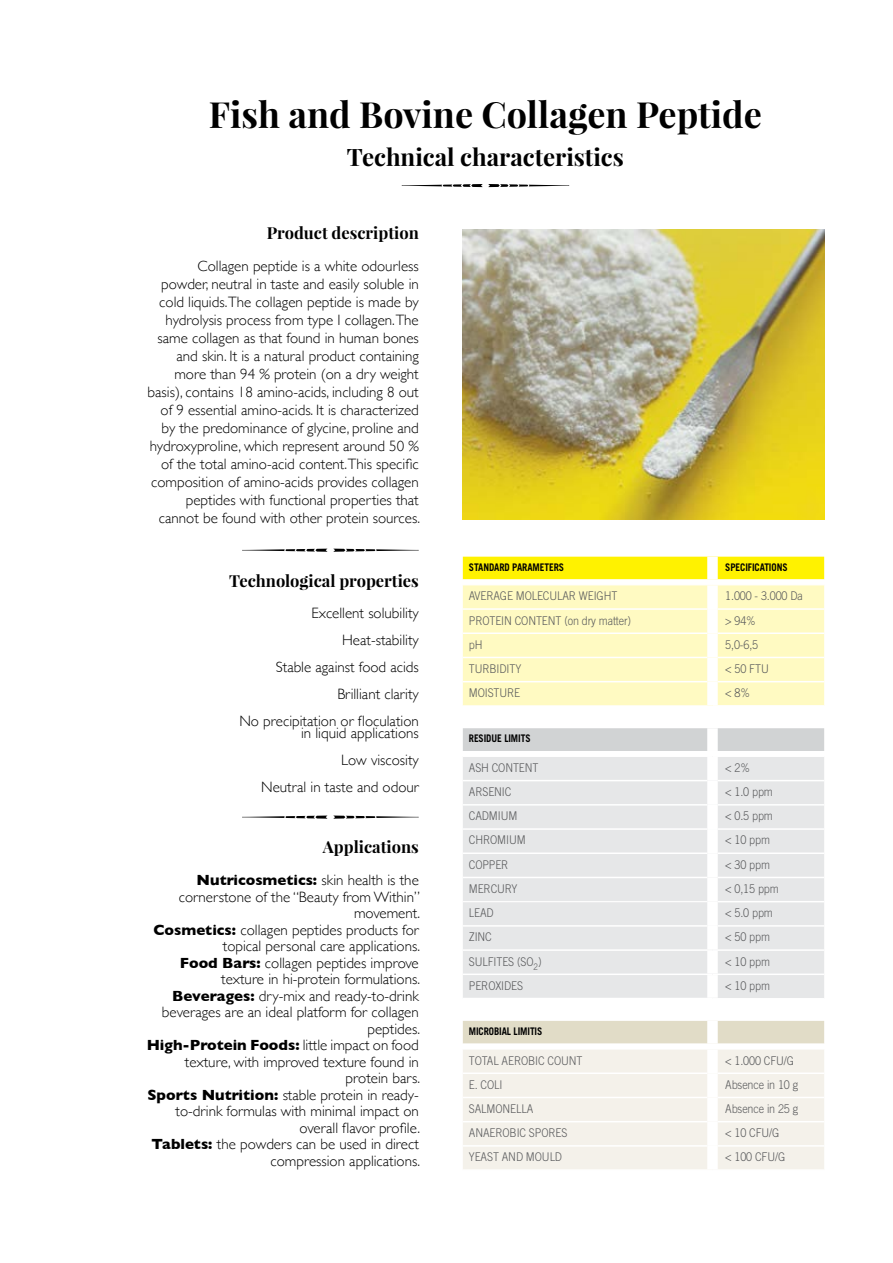
<style>
.page{position:relative;width:893px;height:1263px;background:#fff}
.page>*{position:absolute;margin:0;border:0;box-sizing:border-box;transform-origin:0 0}
.t1{font:700 36px "Playfair Display";color:#000}
.t2{font:700 24px "Playfair Display";color:#000}
.t3{font:700 16.5px "Playfair Display";color:#000}
.t4{font:300 15px/16.5px "Gill Sans";color:#000;text-align:right}
.t5{font:300 12px "Trade Gothic";letter-spacing:-.01em;color:#58595b;scale:.9 1}
.t6{font:700 10.5px "Trade Gothic";letter-spacing:-.01em;color:#000;scale:.9 1}
.s1{font-weight:700}
</style>
<div class="page">
<img style="left:463px;top:229px;width:361px;height:290px">
<svg style="left:463px;top:557px;width:361px;height:148px;background:#fff8a6"></svg>
<div style="left:707px;top:557px;width:11px;height:22px;background:#fff"></div>
<hr style="left:463px;top:584px;width:249px;height:1px;background:#fff">
<hr style="left:712px;top:584px;width:112px;height:1px;background:#fff">
<hr style="left:463px;top:608px;width:244px;height:2px;background:#fff">
<hr style="left:718px;top:608px;width:106px;height:2px;background:#fff">
<hr style="left:463px;top:632px;width:244px;height:2px;background:#fff">
<hr style="left:718px;top:632px;width:106px;height:2px;background:#fff">
<hr style="left:463px;top:657px;width:244px;height:1px;background:#fff">
<hr style="left:718px;top:657px;width:106px;height:1px;background:#fff">
<hr style="left:463px;top:681px;width:244px;height:1px;background:#fff">
<hr style="left:718px;top:681px;width:106px;height:1px;background:#fff">
<div style="left:707px;top:585px;width:11px;height:24px;background:#fff"></div>
<div style="left:707px;top:609px;width:11px;height:24px;background:#fff"></div>
<div style="left:707px;top:633px;width:11px;height:24px;background:#fff"></div>
<div style="left:707px;top:657px;width:11px;height:25px;background:#fff"></div>
<div style="left:707px;top:682px;width:11px;height:23px;background:#fff"></div>
<div style="left:463px;top:728px;width:361px;height:23px;background:#d1d3d4"></div>
<div style="left:463px;top:757px;width:361px;height:241px;background:#e6e7e8"></div>
<div style="left:707px;top:728px;width:11px;height:23px;background:#fff"></div>
<hr style="left:463px;top:901px;width:244px;height:1px;background:#fff">
<hr style="left:463px;top:780px;width:244px;height:1px;background:#fff">
<hr style="left:718px;top:780px;width:106px;height:1px;background:#fff">
<hr style="left:463px;top:804px;width:244px;height:1px;background:#fff">
<hr style="left:718px;top:804px;width:106px;height:1px;background:#fff">
<hr style="left:463px;top:828px;width:244px;height:2px;background:#fff">
<hr style="left:718px;top:828px;width:106px;height:2px;background:#fff">
<hr style="left:463px;top:852px;width:244px;height:2px;background:#fff">
<hr style="left:718px;top:852px;width:106px;height:2px;background:#fff">
<hr style="left:463px;top:877px;width:244px;height:1px;background:#fff">
<hr style="left:718px;top:877px;width:106px;height:1px;background:#fff">
<hr style="left:718px;top:901px;width:106px;height:1px;background:#fff">
<hr style="left:463px;top:925px;width:244px;height:2px;background:#fff">
<hr style="left:718px;top:925px;width:106px;height:2px;background:#fff">
<hr style="left:463px;top:949px;width:249px;height:2px;background:#fff">
<hr style="left:463px;top:973px;width:249px;height:2px;background:#fff">
<div style="left:707px;top:757px;width:11px;height:24px;background:#fff"></div>
<div style="left:707px;top:781px;width:11px;height:24px;background:#fff"></div>
<div style="left:707px;top:805px;width:11px;height:24px;background:#fff"></div>
<div style="left:707px;top:829px;width:11px;height:24px;background:#fff"></div>
<div style="left:707px;top:853px;width:11px;height:24px;background:#fff"></div>
<div style="left:707px;top:877px;width:11px;height:25px;background:#fff"></div>
<div style="left:707px;top:902px;width:11px;height:24px;background:#fff"></div>
<div style="left:707px;top:926px;width:11px;height:23px;background:#fff"></div>
<div style="left:707px;top:951px;width:11px;height:22px;background:#fff"></div>
<div style="left:707px;top:975px;width:11px;height:23px;background:#fff"></div>
<hr style="left:712px;top:949px;width:112px;height:2px;background:#fff">
<hr style="left:712px;top:973px;width:112px;height:2px;background:#fff">
<svg style="left:463px;top:1021px;width:361px;height:148px;background:#f1eee5"></svg>
<div style="left:707px;top:1021px;width:11px;height:22px;background:#fff"></div>
<hr style="left:463px;top:1048px;width:249px;height:1px;background:#fff">
<hr style="left:712px;top:1048px;width:112px;height:1px;background:#fff">
<hr style="left:463px;top:1072px;width:244px;height:2px;background:#fff">
<hr style="left:718px;top:1072px;width:106px;height:2px;background:#fff">
<hr style="left:463px;top:1097px;width:244px;height:1px;background:#fff">
<hr style="left:718px;top:1097px;width:106px;height:1px;background:#fff">
<hr style="left:463px;top:1121px;width:244px;height:1px;background:#fff">
<hr style="left:718px;top:1121px;width:106px;height:1px;background:#fff">
<hr style="left:463px;top:1145px;width:244px;height:1px;background:#fff">
<hr style="left:718px;top:1145px;width:106px;height:1px;background:#fff">
<div style="left:707px;top:1049px;width:11px;height:24px;background:#fff"></div>
<div style="left:707px;top:1073px;width:11px;height:24px;background:#fff"></div>
<div style="left:707px;top:1097px;width:11px;height:25px;background:#fff"></div>
<div style="left:707px;top:1122px;width:11px;height:24px;background:#fff"></div>
<div style="left:707px;top:1146px;width:11px;height:23px;background:#fff"></div>
<svg style="left:402px;top:184px;width:167px;height:3px"></svg>
<svg style="left:242px;top:549px;width:177px;height:3px"></svg>
<svg style="left:242px;top:815px;width:177px;height:4px"></svg>
<h1 class="t1" style="left:209px;top:92px;width:554px">Fish and Bovine Collagen Peptide</h1>
<h2 class="t2" style="left:347px;top:142px;width:278px">Technical characteristics</h2>
<p class="t3" style="left:267px;top:223px;width:154px">Product description</p>
<p class="t4" style="left:148px;top:256px;width:274px;line-height:18px">Collagen peptide is a white odourless<br>powder, neutral in taste and easily soluble in cold liquids.The collagen peptide is made by hydrolysis process from type I collagen.The same collagen as that found in human bones and skin. It is a natural product containing more than 94 % protein (on a dry weight basis), contains 18 amino-acids, including 8 out of 9 essential amino-acids. It is characterized by the predominance of glycine, proline and hydroxyproline, which represent around 50 % of the total amino-acid content.This specific composition of amino-acids provides collagen peptides with functional properties that cannot be found with other protein sources.</p>
<p class="t3" style="left:229px;top:570px;width:191px">Technological properties</p>
<p class="t4" style="left:239px;top:599px;width:181px;line-height:27px">Excellent solubility<br>Heat-stability<br>Stable against food acids<br>Brilliant clarity<br>No precipitation or floculation</p>
<p class="t4" style="left:261px;top:719px;width:159px;line-height:27px">in liquid applications<br>Low viscosity<br>Neutral in taste and odour</p>
<p class="t3" style="left:323px;top:837px;width:97px">Applications</p>
<p class="t4" style="left:147px;top:871px;width:275px"><span class="s1">Nutricosmetics:</span> skin health is the cornerstone of the “Beauty from Within” movement.<br><span class="s1">Cosmetics:</span> collagen peptides products for topical personal care applications.<br><span class="s1">Food Bars:</span> collagen peptides improve texture in hi-protein formulations.<br><span class="s1">Beverages:</span> dry-mix and ready-to-drink beverages are an ideal platform for collagen peptides.<br><span class="s1">High-Protein Foods:</span> little impact on food texture, with improved texture found in protein bars.<br><span class="s1">Sports Nutrition:</span> stable protein in ready&shy;to-drink formulas with minimal impact on overall flavor profile.<br><span class="s1">Tablets:</span> the powders can be used in direct compression applications.</p>
<p class="t6" style="left:469px;top:561px;width:107px">STANDARD PARAMETERS</p>
<p class="t6" style="left:725px;top:561px;width:71px">SPECIFICATIONS</p>
<p class="t5" style="left:469px;top:589px;width:167px">AVERAGE MOLECULAR WEIGHT</p>
<p class="t5" style="left:725px;top:589px;width:88px">1.000 - 3.000 Da</p>
<p class="t5" style="left:469px;top:613px;width:182px">PROTEIN CONTENT (on dry matter)</p>
<p class="t5" style="left:725px;top:613px;width:36px">&gt; 94%</p>
<p class="t5" style="left:469px;top:637px;width:17px">pH</p>
<p class="t5" style="left:725px;top:637px;width:38px">5,0-6,5</p>
<p class="t5" style="left:469px;top:661px;width:60px">TURBIDITY</p>
<p class="t5" style="left:725px;top:661px;width:50px">&lt; 50 FTU</p>
<p class="t5" style="left:469px;top:686px;width:59px">MOISTURE</p>
<p class="t5" style="left:725px;top:686px;width:29px">&lt; 8%</p>
<p class="t6" style="left:469px;top:732px;width:70px">RESIDUE LIMITS</p>
<p class="t5" style="left:469px;top:760px;width:79px">ASH CONTENT</p>
<p class="t5" style="left:725px;top:760px;width:29px">&lt; 2%</p>
<p class="t5" style="left:469px;top:785px;width:49px">ARSENIC</p>
<p class="t5" style="left:725px;top:785px;width:54px">&lt; 1.0 ppm</p>
<p class="t5" style="left:469px;top:809px;width:55px">CADMIUM</p>
<p class="t5" style="left:725px;top:809px;width:54px">&lt; 0.5 ppm</p>
<p class="t5" style="left:469px;top:833px;width:65px">CHROMIUM</p>
<p class="t5" style="left:725px;top:833px;width:51px">&lt; 10 ppm</p>
<p class="t5" style="left:469px;top:857px;width:46px">COPPER</p>
<p class="t5" style="left:725px;top:857px;width:51px">&lt; 30 ppm</p>
<p class="t5" style="left:469px;top:881px;width:56px">MERCURY</p>
<p class="t5" style="left:725px;top:881px;width:61px">&lt; 0,15 ppm</p>
<p class="t5" style="left:469px;top:906px;width:29px">LEAD</p>
<p class="t5" style="left:725px;top:906px;width:54px">&lt; 5.0 ppm</p>
<p class="t5" style="left:469px;top:930px;width:27px">ZINC</p>
<p class="t5" style="left:725px;top:930px;width:51px">&lt; 50 ppm</p>
<p class="t5" style="left:469px;top:954px;width:82px">SULFITES (SO<sub>2</sub>)</p>
<p class="t5" style="left:725px;top:954px;width:51px">&lt; 10 ppm</p>
<p class="t5" style="left:469px;top:978px;width:62px">PEROXIDES</p>
<p class="t5" style="left:725px;top:978px;width:51px">&lt; 10 ppm</p>
<p class="t6" style="left:469px;top:1025px;width:83px">MICROBIAL LIMITIS</p>
<p class="t5" style="left:469px;top:1053px;width:128px">TOTAL AEROBIC COUNT</p>
<p class="t5" style="left:725px;top:1053px;width:78px">&lt; 1.000 CFU/G</p>
<p class="t5" style="left:469px;top:1077px;width:39px">E. COLI</p>
<p class="t5" style="left:725px;top:1077px;width:83px">Absence in 10 g</p>
<p class="t5" style="left:469px;top:1101px;width:73px">SALMONELLA</p>
<p class="t5" style="left:725px;top:1101px;width:83px">Absence in 25 g</p>
<p class="t5" style="left:469px;top:1126px;width:111px">ANAEROBIC SPORES</p>
<p class="t5" style="left:725px;top:1126px;width:62px">&lt; 10 CFU/G</p>
<p class="t5" style="left:469px;top:1150px;width:105px">YEAST AND MOULD</p>
<p class="t5" style="left:725px;top:1150px;width:68px">&lt; 100 CFU/G</p>
</div>
